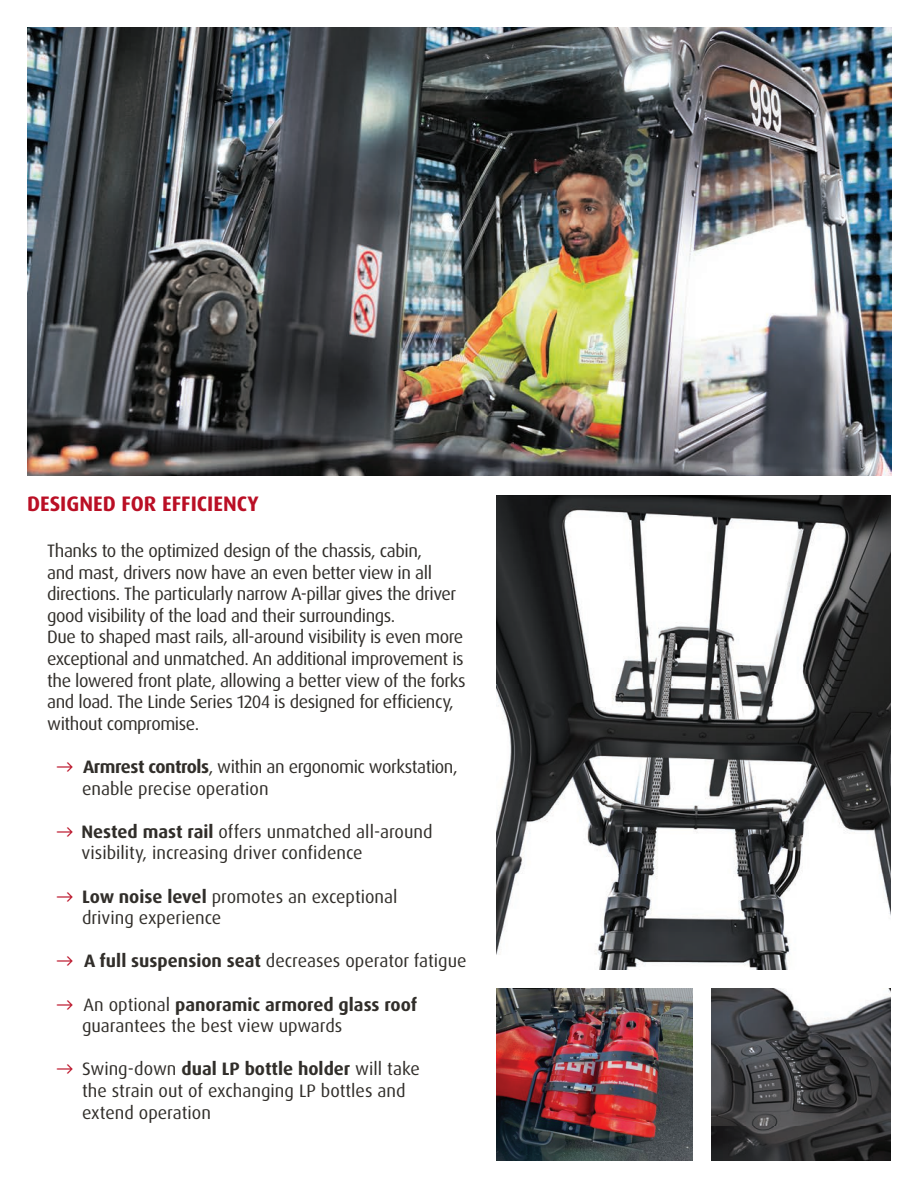
<style>
.page{position:relative;width:918px;height:1188px;background:#fff}
.page>*{position:absolute;margin:0;border:0;box-sizing:border-box;transform-origin:0 0}
.t1{font:700 21px "Dax Pro";color:#ba0f25}
.t2{font:18px/21.6px "Dax Pro";letter-spacing:-.025em;color:#312e2a}
.t3{font:18px/21.6px "Dax Pro";color:#312e2a}
.s1{color:#ba0f25}
.s2{font-weight:700}
</style>
<div class="page">
<img style="left:497px;top:495px;width:394px;height:474px">
<img style="left:27px;top:27px;width:864px;height:448px">
<img style="left:712px;top:989px;width:179px;height:172px">
<img style="left:496px;top:989px;width:196px;height:172px">
<p class="t1" style="left:27px;top:491px;width:233px">DESIGNED FOR EFFICIENCY</p>
<p class="t2" style="left:47px;top:540px;width:420px">Thanks to the optimized design of the chassis, cabin,<br>and mast, drivers now have an even better view in all directions. The particularly narrow A-pillar gives the driver good visibility of the load and their surroundings.<br>Due to shaped mast rails, all-around visibility is even more exceptional and unmatched. An additional improvement is the lowered front plate, allowing a better view of the forks and load. The Linde Series 1204 is designed for efficiency, without compromise.</p>
<p class="t2" style="left:82px;top:756px;width:377px;text-indent:-25px"><span class="s1">→</span> <span class="s2">Armrest controls</span>, within an ergonomic workstation, enable precise operation</p>
<p class="t3" style="left:82px;top:821px;width:352px;text-indent:-24px"><span class="s1">→</span> <span class="s2">Nested mast rail</span> offers unmatched all-around visibility, increasing driver confidence</p>
<p class="t3" style="left:82px;top:886px;width:317px;text-indent:-25px"><span class="s1">→</span> <span class="s2">Low noise level</span> promotes an exceptional driving experience</p>
<p class="t3" style="left:57px;top:950px;width:411px"><span class="s1">→</span> <span class="s2">A full suspension seat</span> decreases operator fatigue</p>
<p class="t3" style="left:82px;top:994px;width:337px;text-indent:-25px"><span class="s1">→</span> An optional <span class="s2">panoramic armored glass roof </span>guarantees the best view upwards</p>
<p class="t3" style="left:82px;top:1058px;width:339px;text-indent:-25px"><span class="s1">→</span> Swing-down <span class="s2">dual LP bottle holder</span> will take the strain out of exchanging LP bottles and extend operation</p>
</div>
